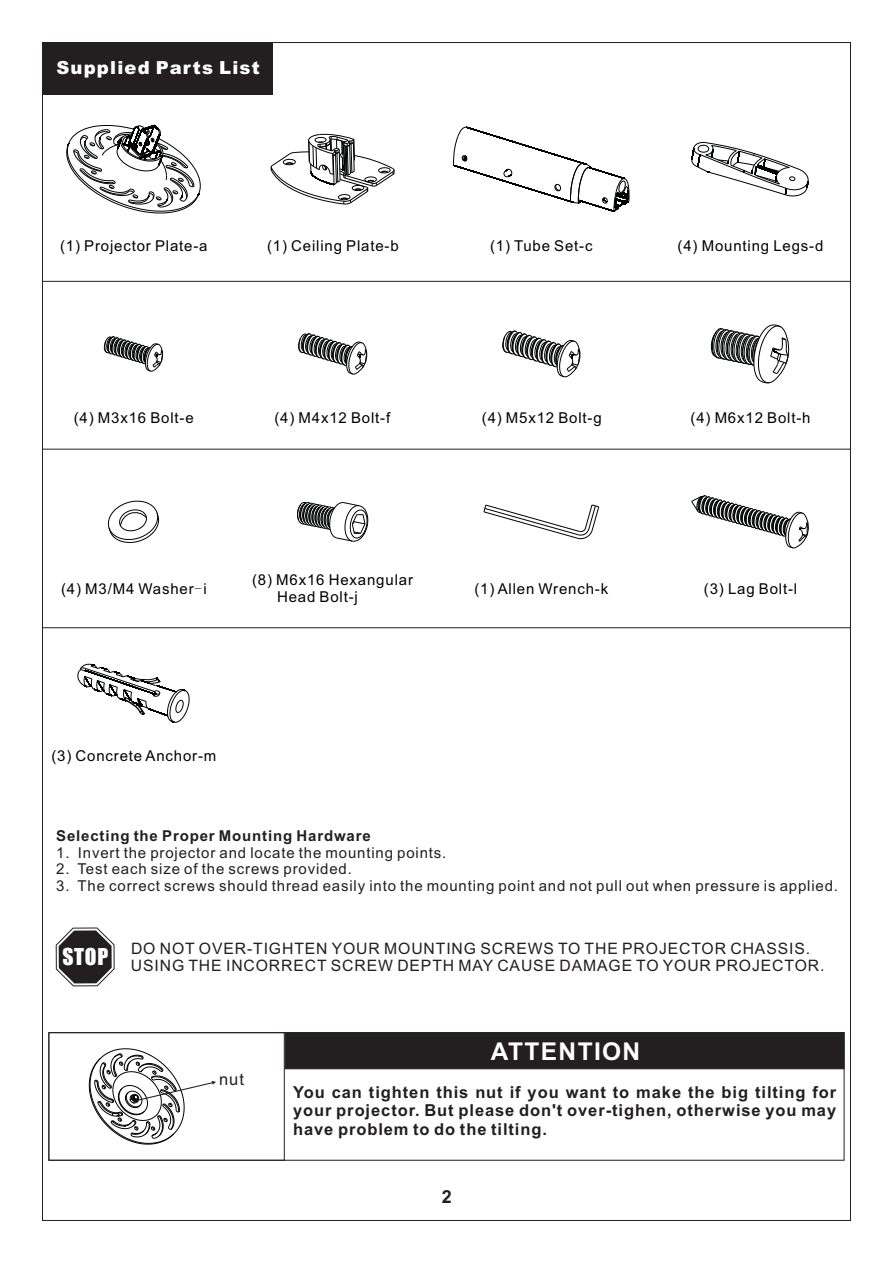
<style>
.page{position:relative;width:893px;height:1263px;background:#fff}
.page>*{position:absolute;margin:0;border:0;box-sizing:border-box;transform-origin:0 0}
.t1{font:700 24.45px "Arial";letter-spacing:.055em;color:#fff}
.t2{font:21.45px "Impact";color:#fff}
.t3{font:900 18px "Arial";letter-spacing:.065em;color:#fff}
.t4{font:700 18px "Arial";color:#231f20}
.t5{font:700 16.5px/18.5px "Arial";letter-spacing:.055em;color:#231f20;text-align:justify}
.t6{font:16.5px "Arial";color:#231f20}
.t7{font:15.75px/17.5px "Arial";letter-spacing:.055em;color:#231f20}
.t8{font:15px/16.8px "Arial";letter-spacing:.055em;color:#010202}
.t9{font:15px "Arial";letter-spacing:.055em;color:#231f20}
.t10{font:700 15px "Arial";letter-spacing:.055em;color:#231f20}
.s1{font-family:"Sim Sun"}
</style>
<div class="page">
<div style="left:43px;top:43px;width:230px;height:52px;background:#231f20"></div>
<hr style="left:43px;top:281px;width:807px;height:1px;background:#231f20">
<hr style="left:43px;top:449px;width:807px;height:1px;background:#231f20">
<hr style="left:43px;top:627px;width:807px;height:1px;background:#231f20">
<svg style="left:691px;top:142px;width:118px;height:55px"></svg>
<svg style="left:66px;top:124px;width:135px;height:90px"></svg>
<svg style="left:691px;top:495px;width:118px;height:54px"></svg>
<svg style="left:77px;top:663px;width:113px;height:60px"></svg>
<svg style="left:297px;top:502px;width:71px;height:40px"></svg>
<svg style="left:108px;top:500px;width:51px;height:43px"></svg>
<svg style="left:483px;top:504px;width:116px;height:35px"></svg>
<svg style="left:710px;top:324px;width:80px;height:59px"></svg>
<svg style="left:502px;top:330px;width:79px;height:47px"></svg>
<svg style="left:104px;top:336px;width:59px;height:36px"></svg>
<svg style="left:298px;top:333px;width:70px;height:42px"></svg>
<svg style="left:56px;top:927px;width:58px;height:59px"></svg>
<div style="left:285px;top:1032px;width:560px;height:38px;background:#231f20"></div>
<div style="left:48px;top:1032px;width:237px;height:129px;border:1px solid #231f20"></div>
<svg style="left:89px;top:1048px;width:127px;height:97px"></svg>
<svg style="left:453px;top:126px;width:177px;height:86px"></svg>
<svg style="left:270px;top:134px;width:125px;height:71px"></svg>
<p class="t3" style="left:56px;top:61px;width:205px">Supplied Parts List</p>
<p class="t8" style="left:60px;top:238px;width:149px">(1) Projector Plate-a</p>
<p class="t8" style="left:678px;top:238px;width:147px">(4) Mounting Legs-d</p>
<p class="t8" style="left:267px;top:238px;width:133px">(1) Ceiling Plate-b</p>
<p class="t8" style="left:490px;top:238px;width:104px">(1) Tube Set-c</p>
<p class="t8" style="left:74px;top:411px;width:121px">(4) M3x16 Bolt-e</p>
<p class="t8" style="left:274px;top:411px;width:117px">(4) M4x12 Bolt-f</p>
<p class="t8" style="left:482px;top:411px;width:121px">(4) M5x12 Bolt-g</p>
<p class="t8" style="left:690px;top:411px;width:121px">(4) M6x12 Bolt-h</p>
<p class="t8" style="left:277px;top:573px;width:137px;text-indent:-25px">(8) M6x16 Hexangular<br>Head Bolt-j</p>
<p class="t8" style="left:61px;top:581px;width:147px">(4) M3/M4 Washer<span class="s1">-</span>i</p>
<p class="t8" style="left:474px;top:581px;width:135px">(1) Allen Wrench-k</p>
<p class="t8" style="left:704px;top:581px;width:95px">(3) Lag Bolt-l</p>
<p class="t8" style="left:51px;top:749px;width:166px">(3) Concrete Anchor-m</p>
<p class="t10" style="left:56px;top:830px;width:316px">Selecting the Proper Mounting Hardware</p>
<p class="t9" style="left:56px;top:847px;width:392px">1. Invert the projector and locate the mounting points.</p>
<p class="t9" style="left:56px;top:863px;width:297px">2. Test each size of the screws provided.</p>
<p class="t9" style="left:56px;top:880px;width:783px">3. The correct screws should thread easily into the mounting point and not pull out when pressure is applied.</p>
<h2 class="t2" style="left:62px;top:948px;width:47px">STOP</h2>
<p class="t7" style="left:131px;top:941px;width:695px">DO NOT OVER-TIGHTEN YOUR MOUNTING SCREWS TO THE PROJECTOR CHASSIS.<br>USING THE INCORRECT SCREW DEPTH MAY CAUSE DAMAGE TO YOUR PROJECTOR.</p>
<p class="t6" style="left:219px;top:1073px;width:26px">nut</p>
<h1 class="t1" style="left:491px;top:1042px;width:151px">ATTENTION</h1>
<p class="t5" style="left:293px;top:1084px;width:545px">You can tighten this nut if you want to make the big tilting for your projector. But please don't over-tighen, otherwise you may have problem to do the tilting.</p>
<p class="t4" style="left:442px;top:1189px;width:12px">2</p>
</div>
